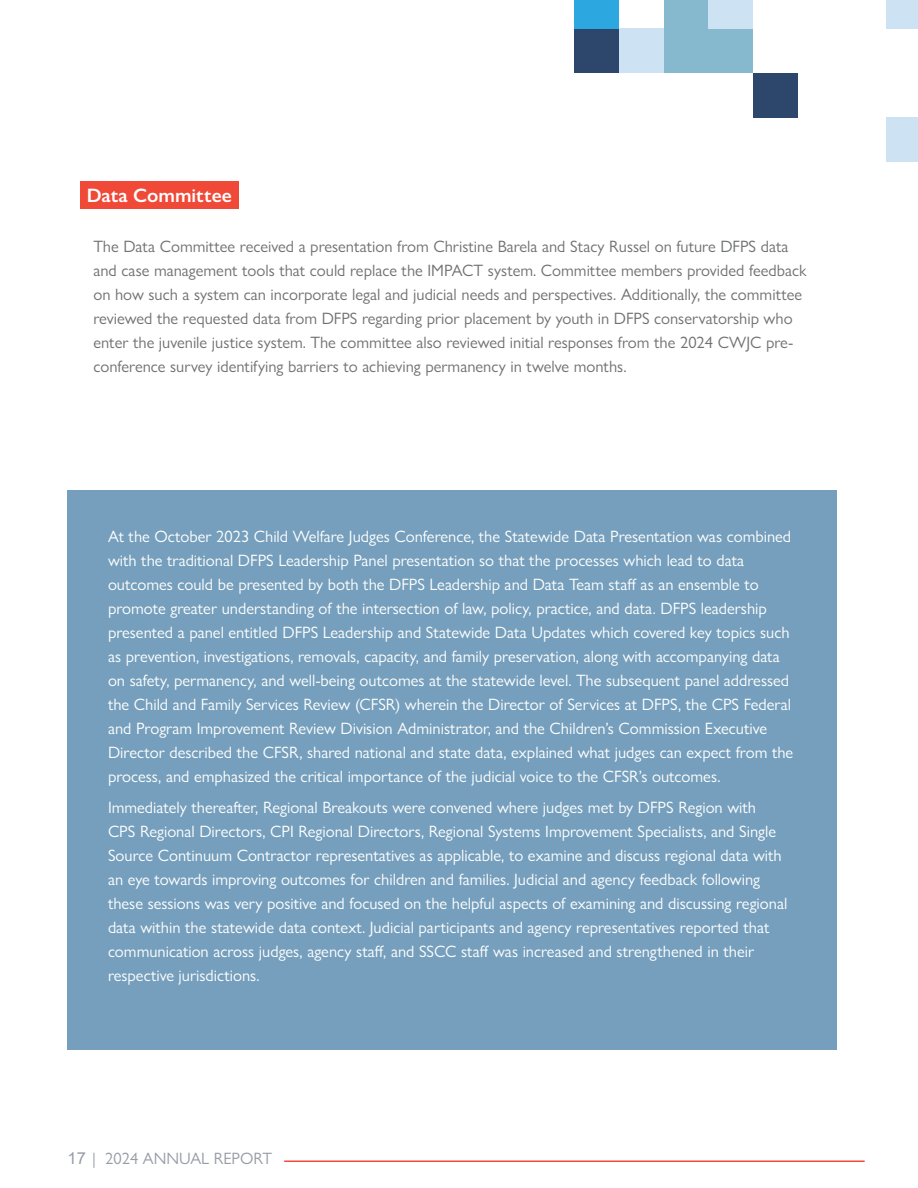
<style>
.page{position:relative;width:918px;height:1188px;background:#fff}
.page>*{position:absolute;margin:0;border:0;box-sizing:border-box;transform-origin:0 0}
.subheadings{font:600 19.5px "Gill Sans Nova";color:#fff}
.Gill_Sans_Nova_book_R_11_16{font:16.5px/24px "Gill Sans Nova";color:#fff}
.Gill_Sans_Nova_book_R_11_16-2{font:16.5px/24px "Gill Sans Nova";color:#6f7070}
.t1{font:16.5px "Gill Sans Nova";color:#979ca6}
.s1{font-family:"Arial"}
</style>
<div class="page">
<hr style="left:284px;top:1161px;width:581px;height:1px;background:#f04938">
<div style="left:68px;top:490px;width:769px;height:560px;background:#759fbc"></div>
<div style="left:664px;top:0;width:89px;height:73px;background:#86b9ce"></div>
<div style="left:619px;top:28px;width:45px;height:45px;background:#cde2f2"></div>
<div style="left:708px;top:0;width:45px;height:28px;background:#cde2f2"></div>
<div style="left:887px;top:0;width:31px;height:28px;background:#cde2f2"></div>
<div style="left:574px;top:28px;width:45px;height:45px;background:#2d466b"></div>
<div style="left:574px;top:0;width:45px;height:28px;background:#2da7df"></div>
<div style="left:887px;top:117px;width:31px;height:45px;background:#cde2f2"></div>
<div style="left:753px;top:73px;width:45px;height:44px;background:#2d466b"></div>
<div style="left:80px;top:181px;width:159px;height:28px;background:#f04938"></div>
<h2 class="subheadings" style="left:87px;top:184px;width:147px">Data Committee</h2>
<p class="Gill_Sans_Nova_book_R_11_16-2" style="left:93px;top:235px;width:715px">The Data Committee received a presentation from Christine Barela and Stacy Russel on future DFPS data and case management tools that could replace the IMPACT system. Committee members provided feedback on how such a system can incorporate legal and judicial needs and perspectives. Additionally, the committee reviewed the requested data from DFPS regarding prior placement by youth in DFPS conservatorship who enter the juvenile justice system. The committee also reviewed initial responses from the 2024 CWJC pre&shy;conference survey identifying barriers to achieving permanency in twelve months.</p>
<p class="Gill_Sans_Nova_book_R_11_16" style="left:108px;top:525px;width:687px">At the October 2023 Child Welfare Judges Conference, the Statewide Data Presentation was combined with the traditional DFPS Leadership Panel presentation so that the processes which lead to data outcomes could be presented by both the DFPS Leadership and Data Team staff as an ensemble to promote greater understanding of the intersection of law, policy, practice, and data. DFPS leadership presented a panel entitled DFPS Leadership and Statewide Data Updates which covered key topics such as prevention, investigations, removals, capacity, and family preservation, along with accompanying data on safety, permanency, and well-being outcomes at the statewide level. The subsequent panel addressed the Child and Family Services Review (CFSR) wherein the Director of Services at DFPS, the CPS Federal and Program Improvement Review Division Administrator, and the Children’s Commission Executive Director described the CFSR, shared national and state data, explained what judges can expect from the process, and emphasized the critical importance of the judicial voice to the CFSR’s outcomes.</p>
<p class="Gill_Sans_Nova_book_R_11_16" style="left:108px;top:795px;width:681px">Immediately thereafter, Regional Breakouts were convened where judges met by DFPS Region with CPS Regional Directors, CPI Regional Directors, Regional Systems Improvement Specialists, and Single Source Continuum Contractor representatives as applicable, to examine and discuss regional data with an eye towards improving outcomes for children and families. Judicial and agency feedback following these sessions was very positive and focused on the helpful aspects of examining and discussing regional data within the statewide data context. Judicial participants and agency representatives reported that communication across judges, agency staff, and SSCC staff was increased and strengthened in their respective jurisdictions.</p>
<p class="t1" style="left:68px;top:1148px;width:206px"><span class="s1">17</span> | 2024 ANNUAL REPORT</p>
</div>
